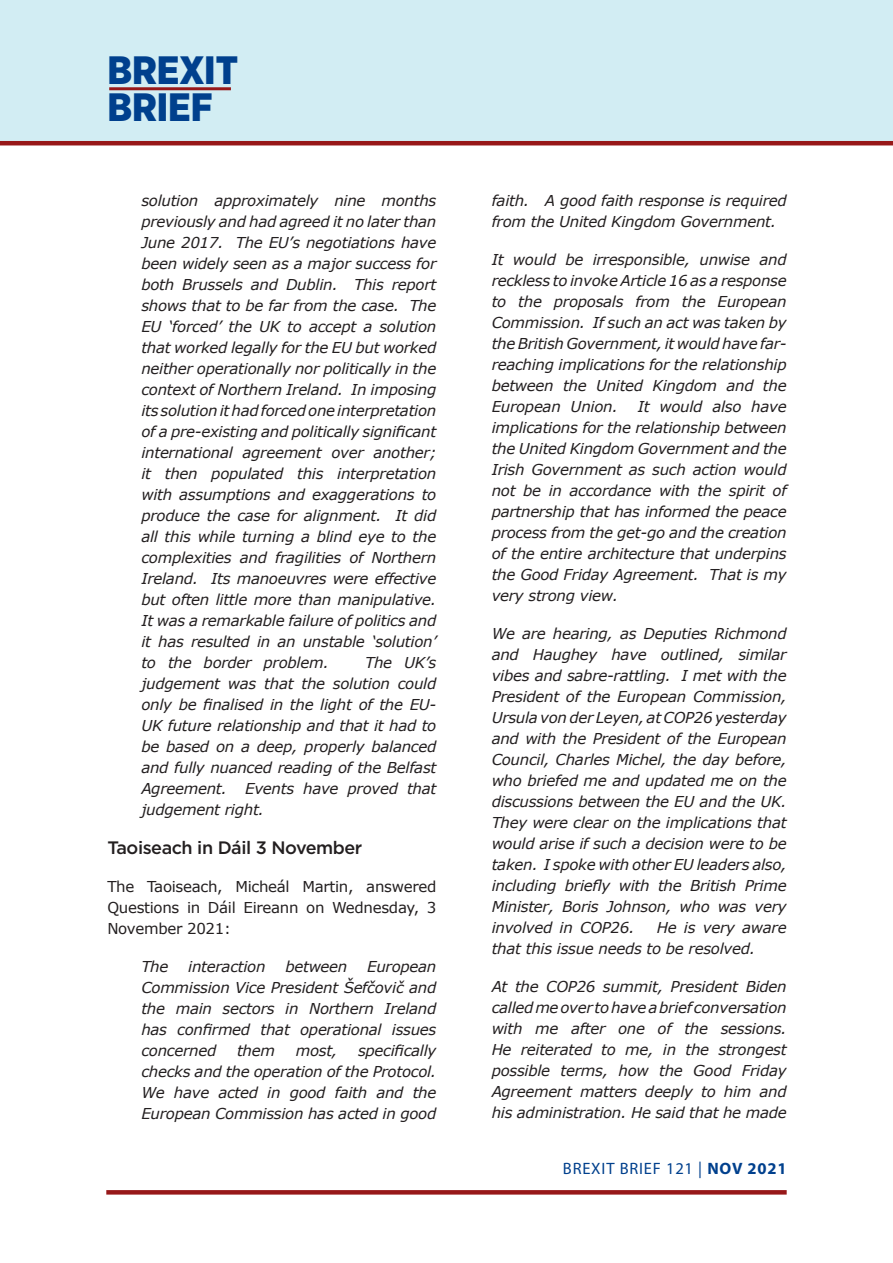
<style>
.page{position:relative;width:893px;height:1263px;background:#fff}
.page>*{position:absolute;margin:0;border:0;box-sizing:border-box;transform-origin:0 0}
.t1{font:900 39.6px/37.5px "Gotham Narrow";color:#00408d}
.t2{font:500 18px "Gotham";letter-spacing:-.025em;color:#231f20}
.t3{font:16.5px "Myriad Pro";letter-spacing:.05em;color:#00408d}
.t4{font:italic 15px/21px "Verdana";letter-spacing:-.02em;color:#231f20;text-align:justify}
.t5{font:15px/21px "Verdana";letter-spacing:-.02em;color:#231f20;text-align:justify}
.s1{font-weight:700}
</style>
<div class="page">
<div style="left:0;top:0;width:893px;height:142px;background:#d2edf3"></div>
<hr style="left:0;top:141px;width:893px;height:4px;background:#971819">
<hr style="left:109px;top:87px;width:122px;height:3px;background:#971819">
<svg style="left:106px;top:1190px;width:681px;height:4px;background:#991d1e"></svg>
<h1 class="t1" style="left:107px;top:51px;width:132px">BREXIT<br>BRIEF</h1>
<p class="t4" style="left:141px;top:190px;width:297px">solution approximately nine months previously and had agreed it no later than June 2017. The EU’s negotiations have been widely seen as a major success for both Brussels and Dublin. This report shows that to be far from the case. The EU ‘forced’ the UK to accept a solution that worked legally for the EU but worked neither operationally nor politically in the context of Northern Ireland. In imposing its solution it had forced one interpretation of a pre-existing and politically significant international agreement over another; it then populated this interpretation with assumptions and exaggerations to produce the case for alignment. It did all this while turning a blind eye to the complexities and fragilities of Northern Ireland. Its manoeuvres were effective but often little more than manipulative.<br>It was a remarkable failure of politics and it has resulted in an unstable ‘solution’ to the border problem.</p>
<p class="t4" style="left:141px;top:652px;width:297px;text-indent:224px">The UK’s judgement was that the solution could only be finalised in the light of the EU-UK future relationship and that it had to be based on a deep, properly balanced and fully nuanced reading of the Belfast Agreement. Events have proved that judgement right.</p>
<p class="t2" style="left:107px;top:836px;width:256px">Taoiseach in Dáil 3 November</p>
<p class="t5" style="left:107px;top:876px;width:331px">The Taoiseach, Micheál Martin, answered Questions in Dáil Eireann on Wednesday, 3<br>November 2021:</p>
<p class="t4" style="left:141px;top:956px;width:29px">The</p>
<p class="t4" style="left:188px;top:956px;width:79px">interaction</p>
<p class="t4" style="left:285px;top:956px;width:64px">between</p>
<p class="t4" style="left:141px;top:956px;width:297px;text-indent:226px">European Commission Vice President Šefčovič and the main sectors in Northern Ireland has confirmed that operational issues concerned</p>
<p class="t4" style="left:141px;top:1040px;width:297px;text-indent:217px">specifically checks and the operation of the Protocol.<br>We have acted in good faith and the European Commission has acted in good</p>
<p class="t4" style="left:237px;top:1040px;width:40px">them</p>
<p class="t4" style="left:296px;top:1040px;width:43px">most,</p>
<p class="t4" style="left:492px;top:190px;width:297px">faith. A good faith response is required from the United Kingdom Government.</p>
<p class="t4" style="left:492px;top:249px;width:297px">It would be irresponsible, unwise and reckless to invoke Article 16 as a response to the proposals from the European Commission. If such an act was taken by the British Government, it would have far&shy;reaching implications for the relationship between the United Kingdom and the European Union.</p>
<p class="t4" style="left:492px;top:396px;width:297px;text-indent:146px">It would also have implications for the relationship between the United Kingdom Government and the Irish Government as such action would not be in accordance with the spirit of partnership that has informed the peace process from the get-go and the creation of the entire architecture that underpins the Good Friday Agreement. That is my very strong view.</p>
<p class="t4" style="left:492px;top:623px;width:297px">We are hearing, as Deputies Richmond and Haughey have outlined, similar vibes and sabre-rattling. I met with the President of the European Commission, Ursula von der Leyen, at COP26 yesterday and with the President of the European Council, Charles Michel, the day before, who briefed me and updated me on the discussions between the EU and the UK.<br>They were clear on the implications that would arise if such a decision were to be taken. I spoke with other EU leaders also, including briefly with the British Prime Minister, Boris Johnson, who was very involved in COP26.</p>
<p class="t4" style="left:492px;top:917px;width:296px;text-indent:165px">He is very aware that this issue needs to be resolved.</p>
<p class="t4" style="left:492px;top:976px;width:297px">At the COP26 summit, President Biden called me over to have a brief conversation with me after one of the sessions.<br>He reiterated to me, in the strongest possible terms, how the Good Friday Agreement matters deeply to him and his administration. He said that he made</p>
<p class="t3" style="left:563px;top:1158px;width:225px">BREXIT BRIEF 121 | <span class="s1">NOV 2021</span></p>
</div>
